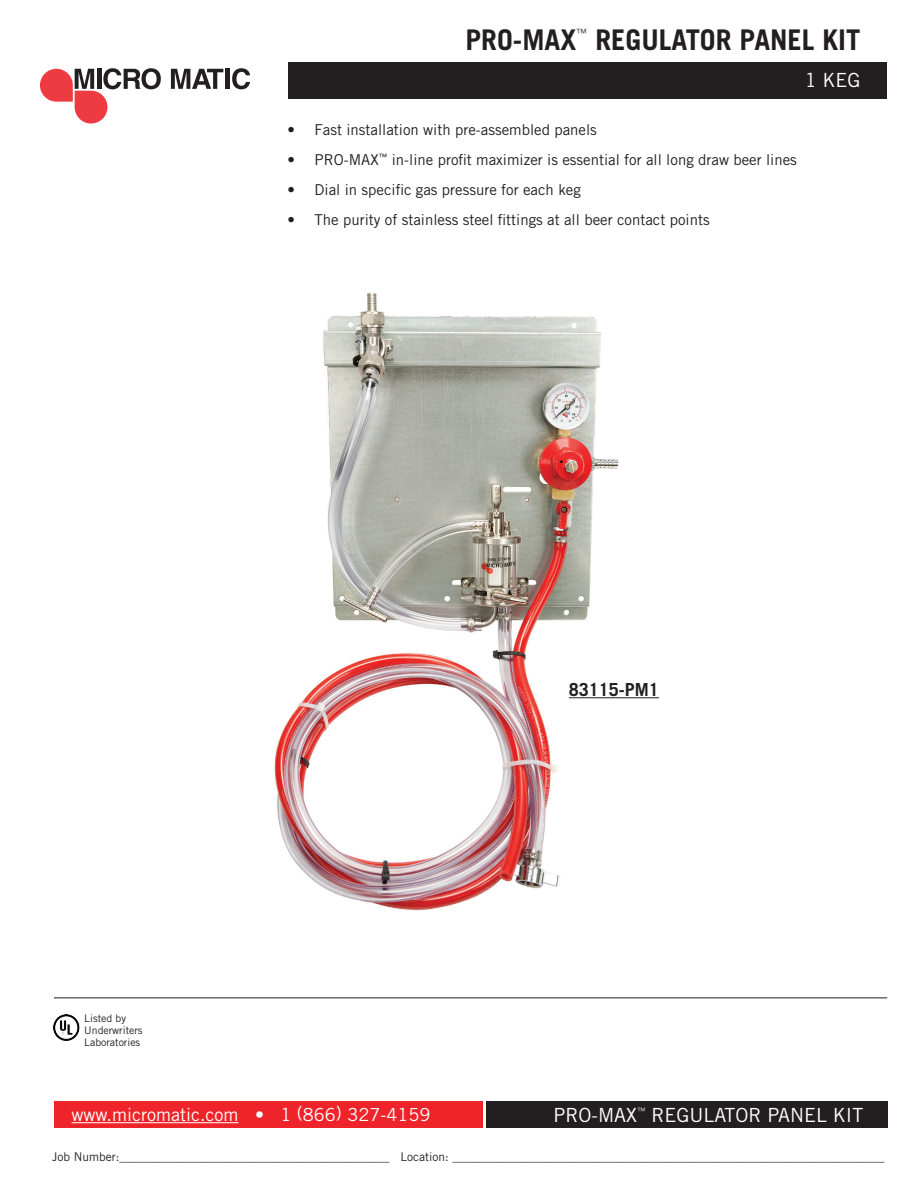
<style>
.page{position:relative;width:918px;height:1188px;background:#fff}
.page>*{position:absolute;margin:0;border:0;box-sizing:border-box;transform-origin:0 0}
.t1{font:700 28.5px "Trade Gothic LT Std";color:#231f20}
.t2{font:19.5px "Trade Gothic LT Std";color:#fff}
.t3{font:18px "Trade Gothic LT Std";color:#fff}
.t4{font:700 18px "Trade Gothic LT Std";color:#231f20}
.t5{font:15px "Trade Gothic LT Std";color:#231f20}
.t6{font:12px "Trade Gothic LT Std";color:#231f20}
.t7{font:300 11.4px "Trade Gothic LT Std";color:#231f20}
.t8{font:10.5px "Trade Gothic LT Std";color:#231f20}
.t9{font:300 8.7px "Trade Gothic LT Std";color:#fff}
</style>
<div class="page">
<div style="left:288px;top:62px;width:599px;height:37px;background:#231f20"></div>
<svg style="left:40px;top:68px;width:121px;height:56px"></svg>
<svg style="left:171px;top:69px;width:52px;height:20px"></svg>
<hr style="left:225px;top:69px;width:4px;height:20px;background:#231f20">
<svg style="left:232px;top:68px;width:18px;height:21px"></svg>
<div style="left:54px;top:1101px;width:428px;height:27px;background:#ee242a"></div>
<div style="left:486px;top:1101px;width:401px;height:27px;background:#231f20"></div>
<hr style="left:54px;top:998px;width:833px;height:1px;background:#231f20">
<hr style="left:72px;top:1122px;width:167px;height:1px;background:#fff">
<img style="left:54px;top:1015px;width:26px;height:25px">
<img style="left:274px;top:293px;width:351px;height:618px">
<hr style="left:569px;top:697px;width:90px;height:1px;background:#231f20">
<p class="t1" style="left:465px;top:22px;width:112px">PRO-MAX</p>
<p class="t7" style="left:576px;top:26px;width:13px">™</p>
<p class="t1" style="left:595px;top:22px;width:267px">REGULATOR PANEL KIT</p>
<p class="t2" style="left:805px;top:68px;width:57px">1 KEG</p>
<p class="t5" style="left:288px;top:121px;width:311px">• Fast installation with pre-assembled panels</p>
<p class="t5" style="left:288px;top:151px;width:511px">• PRO-MAX<sup>™</sup> in-line profit maximizer is essential for all long draw beer lines</p>
<p class="t5" style="left:288px;top:181px;width:295px">• Dial in specific gas pressure for each keg</p>
<p class="t5" style="left:288px;top:211px;width:424px">• The purity of stainless steel fittings at all beer contact points</p>
<p class="t8" style="left:84px;top:1011px;width:43px">Listed by</p>
<p class="t8" style="left:84px;top:1023px;width:60px">Underwriters</p>
<p class="t8" style="left:84px;top:1035px;width:57px">Laboratories</p>
<p class="t4" style="left:569px;top:678px;width:92px">83115-PM1</p>
<p class="t3" style="left:72px;top:1104px;width:360px">www.micromatic.com • 1 (866) 327-4159</p>
<p class="t2" style="left:554px;top:1103px;width:85px">PRO-MAX</p>
<p class="t9" style="left:637px;top:1106px;width:10px">™</p>
<p class="t2" style="left:652px;top:1103px;width:213px">REGULATOR PANEL KIT</p>
<p class="t6" style="left:52px;top:1150px;width:834px">Job Number:_____________________________________________ Location: ________________________________________________________________________</p>
</div>
